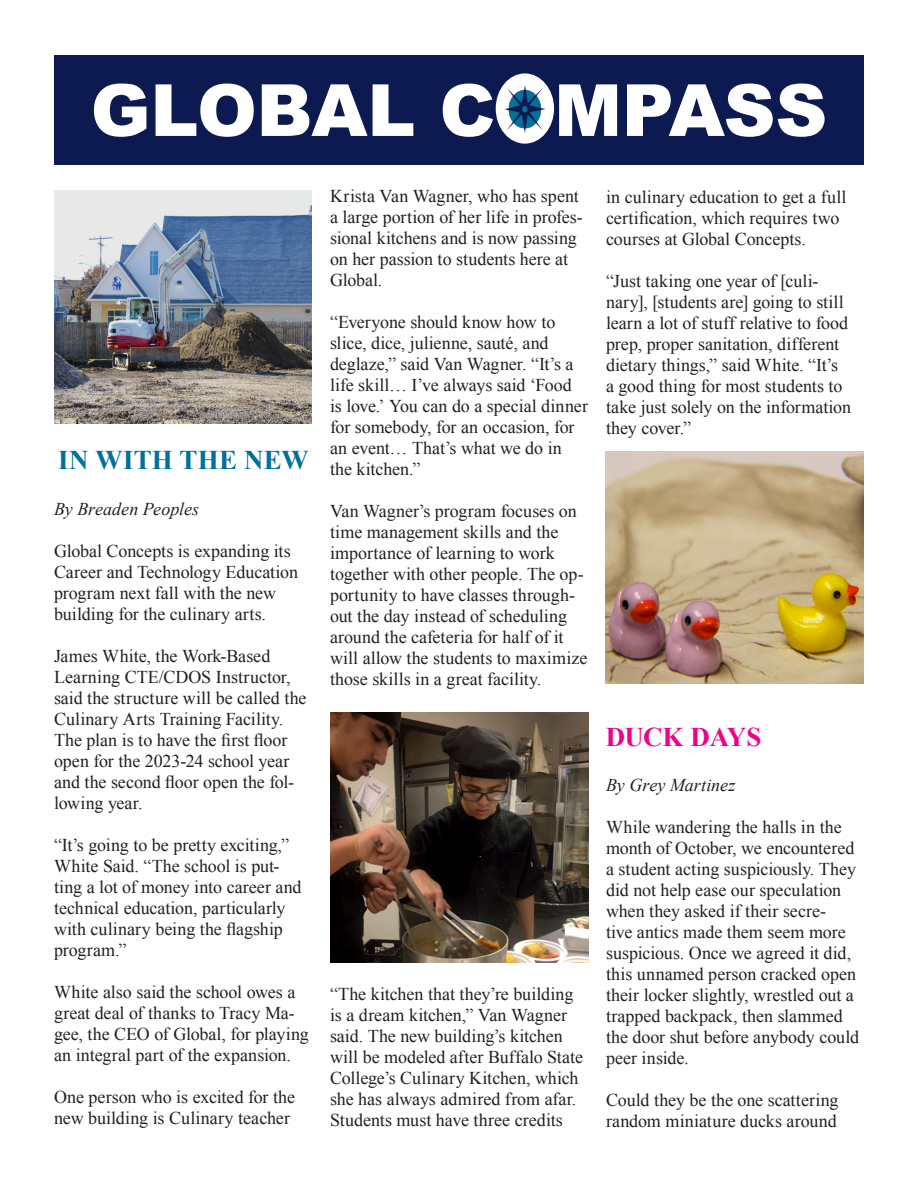
<style>
.page{position:relative;width:918px;height:1188px;background:#fff}
.page>*{position:absolute;margin:0;border:0;box-sizing:border-box;transform-origin:0 0}
.t1{font:900 72px "Arial";letter-spacing:-.01em;color:#fff}
.t2{font:700 27px "Times New Roman";letter-spacing:.01em;color:#00719a}
.t3{font:700 27px "Times New Roman";letter-spacing:-.015em;color:#ed028c}
.t4{font:18px/21px "Times New Roman";color:#231f20}
.t5{font:italic 18px "Times New Roman";color:#231f20}
</style>
<div class="page">
<img style="left:606px;top:451px;width:258px;height:233px">
<div style="left:54px;top:55px;width:810px;height:110px;background:#0c1a51"></div>
<img style="left:54px;top:191px;width:258px;height:232px">
<img style="left:496px;top:73px;width:58px;height:71px">
<img style="left:330px;top:713px;width:258px;height:249px">
<p class="t1" style="left:91px;top:58px;width:738px">GLOBAL COMPASS</p>
<p class="t2" style="left:58px;top:442px;width:252px">IN WITH THE NEW</p>
<p class="t5" style="left:54px;top:496px;width:147px">By Breaden Peoples</p>
<p class="t4" style="left:54px;top:540px;width:246px">Global Concepts is expanding its<br>Career and Technology Education program next fall with the new building for the culinary arts.</p>
<p class="t4" style="left:54px;top:645px;width:254px">James White, the Work-Based<br>Learning CTE/CDOS Instructor, said the structure will be called the<br>Culinary Arts Training Facility.<br>The plan is to have the first floor open for the 2023-24 school year and the second floor open the fol&shy;lowing year.</p>
<p class="t4" style="left:54px;top:834px;width:249px">“It’s going to be pretty exciting,”<br>White Said. “The school is put&shy;ting a lot of money into career and technical education, particularly with culinary being the flagship program.”</p>
<p class="t4" style="left:54px;top:981px;width:256px">White also said the school owes a great deal of thanks to Tracy Ma&shy;gee, the CEO of Global, for playing an integral part of the expansion.</p>
<p class="t4" style="left:54px;top:1086px;width:243px">One person who is excited for the new building is Culinary teacher</p>
<p class="t4" style="left:330px;top:185px;width:254px">Krista Van Wagner, who has spent a large portion of her life in profes&shy;sional kitchens and is now passing on her passion to students here at<br>Global.</p>
<p class="t4" style="left:330px;top:311px;width:260px">“Everyone should know how to slice, dice, julienne, sauté, and deglaze,” said Van Wagner. “It’s a life skill… I’ve always said ‘Food is love.’ You can do a special dinner for somebody, for an occasion, for an event… That’s what we do in the kitchen.”</p>
<p class="t4" style="left:330px;top:500px;width:259px">Van Wagner’s program focuses on time management skills and the importance of learning to work together with other people. The op&shy;portunity to have classes through&shy;out the day instead of scheduling around the cafeteria for half of it will allow the students to maximize those skills in a great facility.</p>
<p class="t4" style="left:330px;top:983px;width:255px">“The kitchen that they’re building is a dream kitchen,” Van Wagner said. The new building’s kitchen will be modeled after Buffalo State College’s Culinary Kitchen, which she has always admired from afar.</p>
<p class="t4" style="left:330px;top:1109px;width:234px">Students must have three credits</p>
<p class="t4" style="left:606px;top:186px;width:242px">in culinary education to get a full certification, which requires two courses at Global Concepts.</p>
<p class="t4" style="left:606px;top:270px;width:247px">“Just taking one year of [culi&shy;nary], [students are] going to still learn a lot of stuff relative to food prep, proper sanitation, different dietary things,” said White. “It’s<br>a good thing for most students to take just solely on the information they cover.”</p>
<p class="t3" style="left:606px;top:718px;width:157px">DUCK DAYS</p>
<p class="t5" style="left:606px;top:773px;width:131px">By Grey Martinez</p>
<p class="t4" style="left:606px;top:816px;width:255px">While wandering the halls in the month of October, we encountered a student acting suspiciously. They did not help ease our speculation when they asked if their secre-<br>tive antics made them seem more suspicious. Once we agreed it did, this unnamed person cracked open their locker slightly, wrestled out a trapped backpack, then slammed the door shut before anybody could peer inside.</p>
<p class="t4" style="left:606px;top:1089px;width:234px">Could they be the one scattering random miniature ducks around</p>
</div>
